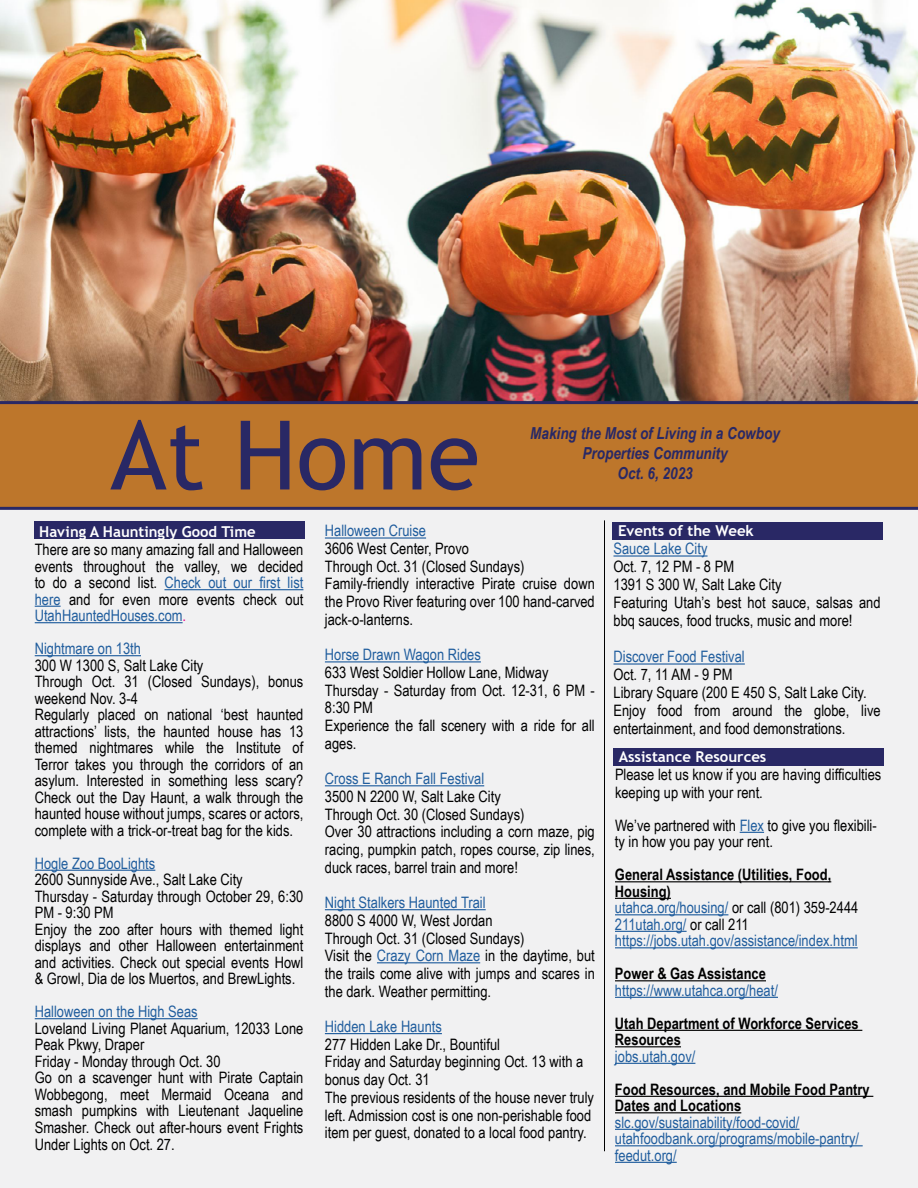
<style>
.page{position:relative;width:918px;height:1188px;background:#fff}
.page>*{position:absolute;margin:0;border:0;box-sizing:border-box;transform-origin:0 0}
.t1{font:96px "Trebuchet MS";color:#292865}
.t2{font:italic 700 16.5px/19.8px "Arial Narrow";color:#292865;text-align:center}
.t3{font:15.75px/16.5px "Arial Narrow";color:#000}
.t4{font:15.75px/16.5px "Arial Narrow";color:#215e9e}
.t5{font:700 15.75px/16.5px "Arial Narrow";color:#000}
.t6{font:700 15px "Trebuchet MS";color:#fff}
.s1{color:#215e9e}
.s2{font-weight:700;color:#000}
.s3{color:#000}
.s4{color:#ec008c}
</style>
<div class="page">
<div style="left:0;top:402px;width:918px;height:138px;background:#bd762b"></div>
<div style="left:0;top:510px;width:918px;height:678px;background:#f1f1f2"></div>
<hr style="left:604px;top:520px;width:1px;height:631px;background:#000">
<div style="left:34px;top:522px;width:271px;height:17px;background:#292865"></div>
<hr style="left:0;top:507px;width:918px;height:3px;background:#292865">
<div style="left:613px;top:523px;width:270px;height:17px;background:#292865"></div>
<div style="left:614px;top:748px;width:270px;height:17px;background:#292865"></div>
<hr style="left:614px;top:555px;width:94px;height:2px;background:#215e9e">
<hr style="left:614px;top:663px;width:131px;height:2px;background:#215e9e">
<svg style="left:740px;top:832px;width:24px;height:1px"></svg>
<hr style="left:615px;top:881px;width:216px;height:1px;background:#000">
<hr style="left:615px;top:898px;width:56px;height:1px;background:#000">
<hr style="left:615px;top:914px;width:113px;height:1px;background:#215e9e">
<hr style="left:615px;top:931px;width:72px;height:1px;background:#215e9e">
<hr style="left:615px;top:947px;width:243px;height:1px;background:#215e9e">
<hr style="left:615px;top:980px;width:151px;height:1px;background:#000">
<hr style="left:615px;top:997px;width:163px;height:1px;background:#215e9e">
<hr style="left:615px;top:1030px;width:247px;height:1px;background:#000">
<hr style="left:615px;top:1046px;width:66px;height:1px;background:#000">
<hr style="left:615px;top:1063px;width:80px;height:1px;background:#215e9e">
<hr style="left:615px;top:1096px;width:258px;height:1px;background:#000">
<hr style="left:615px;top:1112px;width:126px;height:1px;background:#000">
<hr style="left:615px;top:1129px;width:185px;height:1px;background:#215e9e">
<hr style="left:615px;top:1145px;width:248px;height:1px;background:#215e9e">
<hr style="left:615px;top:1162px;width:62px;height:1px;background:#215e9e">
<hr style="left:164px;top:589px;width:139px;height:1px;background:#215e9e">
<svg style="left:35px;top:606px;width:26px;height:1px"></svg>
<hr style="left:35px;top:622px;width:148px;height:1px;background:#215e9e">
<hr style="left:35px;top:655px;width:106px;height:1px;background:#215e9e">
<hr style="left:35px;top:870px;width:120px;height:1px;background:#215e9e">
<hr style="left:35px;top:1018px;width:163px;height:1px;background:#215e9e">
<hr style="left:325px;top:537px;width:101px;height:2px;background:#215e9e">
<hr style="left:325px;top:661px;width:156px;height:1px;background:#215e9e">
<hr style="left:325px;top:785px;width:159px;height:1px;background:#215e9e">
<hr style="left:325px;top:909px;width:161px;height:1px;background:#215e9e">
<hr style="left:377px;top:962px;width:103px;height:1px;background:#215e9e">
<hr style="left:325px;top:1033px;width:117px;height:1px;background:#215e9e">
<img style="left:0;top:0;width:918px;height:401px">
<hr style="left:0;top:401px;width:918px;height:3px;background:#292865">
<h1 class="t1" style="left:110px;top:395px;width:371px">At Home</h1>
<p class="t2" style="left:530px;top:423px;width:251px">Making the Most of Living in a Cowboy<br>Properties Community<br>Oct. 6, 2023</p>
<p class="t6" style="left:618px;top:522px;width:137px">Events of the Week</p>
<p class="t4" style="left:614px;top:540px;width:96px">Sauce Lake City</p>
<p class="t3" style="left:614px;top:557px;width:269px;line-height:18px">Oct. 7, 12 PM - 8 PM<br>1391 S 300 W, Salt Lake City<br>Featuring Utah’s best hot sauce, salsas and bbq sauces, food trucks, music and more!</p>
<p class="t4" style="left:614px;top:648px;width:133px">Discover Food Festival</p>
<p class="t3" style="left:614px;top:665px;width:269px;line-height:18px">Oct. 7, 11 AM - 9 PM<br>Library Square (200 E 450 S, Salt Lake City.<br>Enjoy food from around the globe, live entertainment, and food demonstrations.</p>
<p class="t6" style="left:619px;top:747px;width:149px">Assistance Resources</p>
<p class="t3" style="left:615px;top:765px;width:268px;line-height:18px">Please let us know if you are having difficulties keeping up with your rent.</p>
<p class="t3" style="left:615px;top:816px;width:263px">We’ve partnered with <span class="s1">Flex</span> to give you flexibili&shy;ty in how you pay your rent.</p>
<p class="t4" style="left:615px;top:866px;width:245px"><span class="s2">General Assistance (Utilities, Food, Housing)<br></span>utahca.org/housing/ <span class="s3">or call (801) 359-2444<br></span>211utah.org/ <span class="s3">or call 211 </span>https://jobs.utah.gov/assistance/index.html</p>
<p class="t5" style="left:615px;top:965px;width:152px">Power &amp; Gas Assistance</p>
<p class="t4" style="left:615px;top:981px;width:164px">https://www.utahca.org/heat/</p>
<p class="t5" style="left:615px;top:1014px;width:245px">Utah Department of Workforce Services<br>Resources</p>
<p class="t4" style="left:615px;top:1047px;width:82px">jobs.utah.gov/</p>
<p class="t5" style="left:615px;top:1080px;width:256px">Food Resources, and Mobile Food Pantry<br>Dates and Locations</p>
<p class="t4" style="left:615px;top:1113px;width:246px">slc.gov/sustainability/food-covid/ utahfoodbank.org/programs/mobile-pantry/ feedut.org/</p>
<p class="t4" style="left:325px;top:522px;width:103px">Halloween Cruise</p>
<p class="t3" style="left:325px;top:539px;width:271px;line-height:17.7px">3606 West Center, Provo<br>Through Oct. 31 (Closed Sundays)<br>Family-friendly interactive Pirate cruise down the Provo River featuring over 100 hand-carved jack-o-lanterns.</p>
<p class="t4" style="left:325px;top:646px;width:157px">Horse Drawn Wagon Rides</p>
<p class="t3" style="left:325px;top:663px;width:271px;line-height:17.7px">633 West Soldier Hollow Lane, Midway<br>Thursday - Saturday from Oct. 12-31, 6 PM -<br>8:30 PM<br>Experience the fall scenery with a ride for all ages.</p>
<p class="t4" style="left:325px;top:770px;width:161px">Cross E Ranch Fall Festival</p>
<p class="t3" style="left:325px;top:787px;width:271px;line-height:17.7px">3500 N 2200 W, Salt Lake City<br>Through Oct. 30 (Closed Sundays)<br>Over 30 attractions including a corn maze, pig racing, pumpkin patch, ropes course, zip lines, duck races, barrel train and more!</p>
<p class="t4" style="left:325px;top:894px;width:162px">Night Stalkers Haunted Trail</p>
<p class="t3" style="left:325px;top:911px;width:271px;line-height:17.7px">8800 S 4000 W, West Jordan<br>Through Oct. 31 (Closed Sundays)<br>Visit the <span class="s1">Crazy Corn Maze</span> in the daytime, but the trails come alive with jumps and scares in the dark. Weather permitting.</p>
<p class="t4" style="left:325px;top:1018px;width:119px">Hidden Lake Haunts</p>
<p class="t3" style="left:325px;top:1035px;width:271px;line-height:17.7px">277 Hidden Lake Dr., Bountiful<br>Friday and Saturday beginning Oct. 13 with a bonus day Oct. 31<br>The previous residents of the house never truly left. Admission cost is one non-perishable food item per guest, donated to a local food pantry.</p>
<p class="t6" style="left:39px;top:522px;width:218px">Having A Hauntingly Good Time</p>
<p class="t3" style="left:35px;top:541px;width:270px;text-align:justify">There are so many amazing fall and Halloween events throughout the valley, we decided to do a second list. <span class="s1">Check out our first list here</span> and for even more events check out <span class="s1">UtahHauntedHouses.com</span><span class="s4">.</span></p>
<p class="t4" style="left:35px;top:640px;width:108px">Nightmare on 13th</p>
<p class="t3" style="left:35px;top:656px;width:270px">300 W 1300 S, Salt Lake City<br>Through Oct. 31 (Closed Sundays), bonus weekend Nov. 3-4<br>Regularly placed on national ‘best haunted attractions’ lists, the haunted house has 13 themed nightmares while the Institute of Terror takes you through the corridors of an asylum. Interested in something less scary?<br>Check out the Day Haunt, a walk through the haunted house without jumps, scares or actors, complete with a trick-or-treat bag for the kids.</p>
<p class="t4" style="left:35px;top:854px;width:122px">Hogle Zoo BooLights</p>
<p class="t3" style="left:35px;top:871px;width:270px">2600 Sunnyside Ave., Salt Lake City<br>Thursday - Saturday through October 29, 6:30<br>PM - 9:30 PM<br>Enjoy the zoo after hours with themed light displays and other Halloween entertainment and activities. Check out special events Howl &amp; Growl, Dia de los Muertos, and BrewLights.</p>
<p class="t4" style="left:35px;top:1003px;width:164px">Halloween on the High Seas</p>
<p class="t3" style="left:35px;top:1019px;width:270px">Loveland Living Planet Aquarium, 12033 Lone Peak Pkwy, Draper<br>Friday - Monday through Oct. 30<br>Go on a scavenger hunt with Pirate Captain Wobbegong, meet Mermaid Oceana and smash pumpkins with Lieutenant Jaqueline Smasher. Check out after-hours event Frights Under Lights on Oct. 27.</p>
</div>
